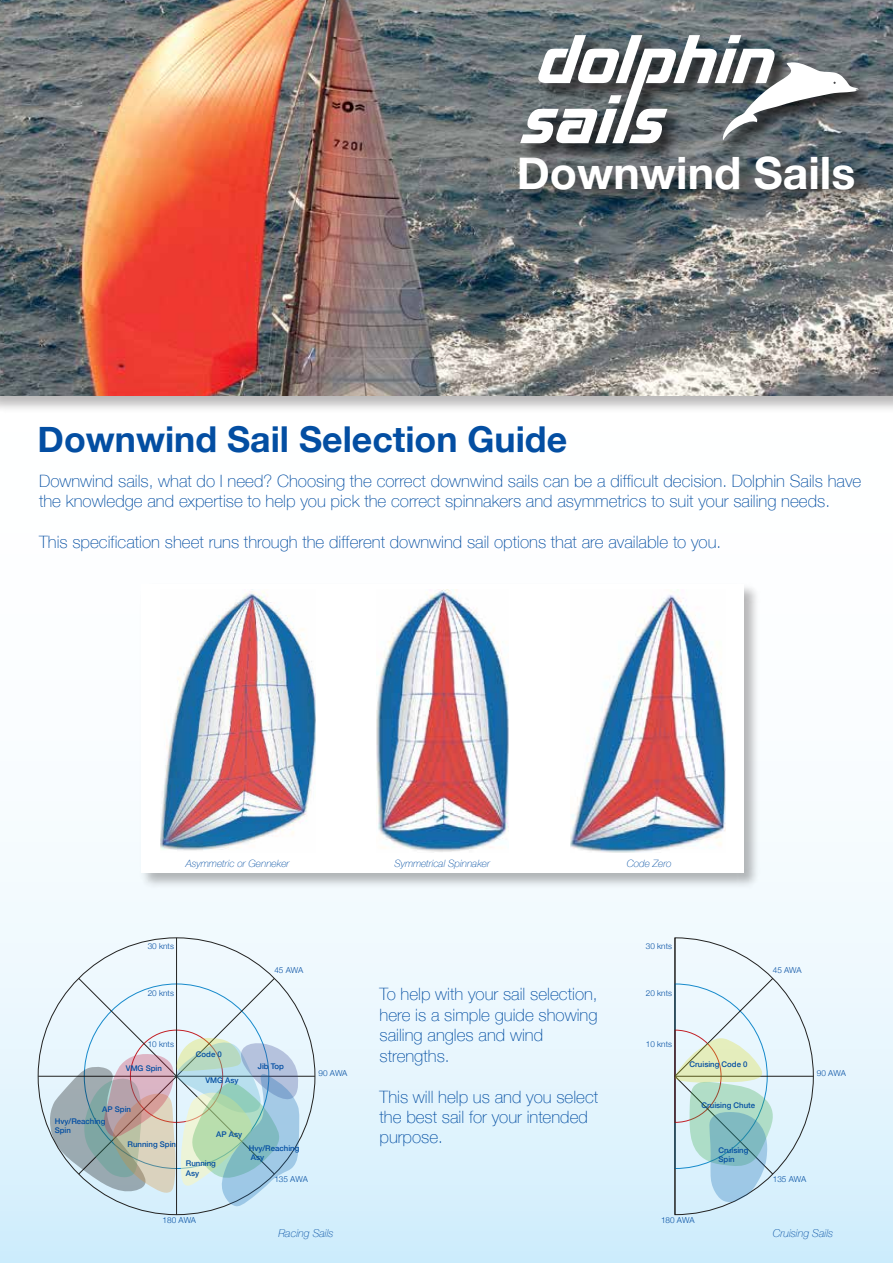
<style>
.page{position:relative;width:893px;height:1263px;background:#fff}
.page>*{position:absolute;margin:0;border:0;box-sizing:border-box;transform-origin:0 0}
.t1{font:700 44.55px "Helvetica Neue";color:#fff}
.t2{font:700 35.7px "Helvetica Neue";color:#034ea2}
.t3{font:100 16.95px/20.4px "Helvetica Neue";color:#034ea2}
.t4{font:italic 100 10.95px "Helvetica Neue";color:#034ea2}
.t5{font:italic 100 10.05px "Helvetica Neue";color:#034ea2}
.t6{font:300 8.25px "Helvetica Neue";color:#034ea2}
.t7{font:500 7.8px/9.4px "Helvetica Neue";color:#034ea2}
</style>
<div class="page">
<svg style="left:0;top:862px;width:893px;height:401px"></svg>
<img style="left:0;top:395px;width:893px;height:14px">
<img style="left:0;top:0;width:893px;height:395px">
<img style="left:505px;top:139px;width:381px;height:102px">
<img style="left:515px;top:31px;width:368px;height:136px">
<svg style="left:520px;top:35px;width:339px;height:108px"></svg>
<img style="left:137px;top:587px;width:627px;height:306px">
<div style="left:141px;top:585px;width:603px;height:288px;background:#fff"></div>
<img style="left:160px;top:589px;width:156px;height:262px">
<img style="left:570px;top:589px;width:155px;height:264px">
<img style="left:377px;top:589px;width:132px;height:263px">
<hr style="left:176px;top:938px;width:1px;height:138px;background:#222221">
<hr style="left:176px;top:1076px;width:1px;height:139px;background:#222221">
<hr style="left:177px;top:1076px;width:138px;height:1px;background:#222221">
<hr style="left:38px;top:1076px;width:139px;height:1px;background:#222221">
<svg style="left:50px;top:977px;width:249px;height:229px;background:#c5d6d9"></svg>
<svg style="left:674px;top:937px;width:140px;height:278px;background:#cfe4e7"></svg>
<h1 class="t1" style="left:517px;top:138px;width:340px">Downwind Sails</h1>
<h2 class="t2" style="left:38px;top:411px;width:531px">Downwind Sail Selection Guide</h2>
<p class="t3" style="left:39px;top:470px;width:824px">Downwind sails, what do I need? Choosing the correct downwind sails can be a difficult decision. Dolphin Sails have the knowledge and expertise to help you pick the correct spinnakers and asymmetrics to suit your sailing needs.</p>
<p class="t3" style="left:39px;top:531px;width:684px">This specification sheet runs through the different downwind sail options that are available to you.</p>
<p class="t5" style="left:186px;top:855px;width:105px">Asymmetric or Genneker</p>
<p class="t5" style="left:394px;top:855px;width:97px">Symmetrical Spinnaker</p>
<p class="t5" style="left:627px;top:855px;width:46px">Code Zero</p>
<p class="t6" style="left:148px;top:939px;width:28px">30 knts</p>
<p class="t6" style="left:148px;top:986px;width:28px">20 knts</p>
<p class="t6" style="left:274px;top:963px;width:30px">45 AWA</p>
<p class="t6" style="left:148px;top:1037px;width:28px">10 knts</p>
<p class="t7" style="left:126px;top:1063px;width:38px">VMG Spin</p>
<p class="t7" style="left:102px;top:1104px;width:30px">AP Spin</p>
<p class="t7" style="left:55px;top:1116px;width:52px">Hvy/Reaching<br>Spin</p>
<p class="t7" style="left:128px;top:1139px;width:50px">Running Spin</p>
<p class="t7" style="left:196px;top:1049px;width:27px">Code 0</p>
<p class="t7" style="left:205px;top:1075px;width:35px">VMG Asy</p>
<p class="t7" style="left:258px;top:1061px;width:28px">Jib Top</p>
<p class="t7" style="left:216px;top:1128px;width:27px">AP Asy</p>
<p class="t7" style="left:186px;top:1158px;width:32px">Running<br>Asy</p>
<p class="t7" style="left:249px;top:1142px;width:52px">Hvy/Reaching<br>Asy</p>
<p class="t6" style="left:274px;top:1173px;width:35px">135 AWA</p>
<p class="t6" style="left:319px;top:1067px;width:30px">90 AWA</p>
<p class="t6" style="left:163px;top:1214px;width:35px">180 AWA</p>
<p class="t3" style="left:380px;top:983px;width:220px">To help with your sail selection, here is a simple guide showing sailing angles and wind strengths.</p>
<p class="t3" style="left:380px;top:1085px;width:220px">This will help us and you select the best sail for your intended purpose.</p>
<p class="t6" style="left:646px;top:939px;width:28px">30 knts</p>
<p class="t6" style="left:646px;top:986px;width:28px">20 knts</p>
<p class="t6" style="left:646px;top:1037px;width:28px">10 knts</p>
<p class="t7" style="left:689px;top:1058px;width:60px">Cruising Code 0</p>
<p class="t7" style="left:701px;top:1100px;width:55px">Cruising Chute</p>
<p class="t7" style="left:718px;top:1145px;width:31px">Cruising<br>Spin</p>
<p class="t6" style="left:661px;top:1214px;width:35px">180 AWA</p>
<p class="t6" style="left:773px;top:963px;width:30px">45 AWA</p>
<p class="t6" style="left:817px;top:1067px;width:30px">90 AWA</p>
<p class="t6" style="left:773px;top:1173px;width:35px">135 AWA</p>
<p class="t4" style="left:278px;top:1225px;width:57px">Racing Sails</p>
<p class="t4" style="left:773px;top:1225px;width:62px">Cruising Sails</p>
</div>
